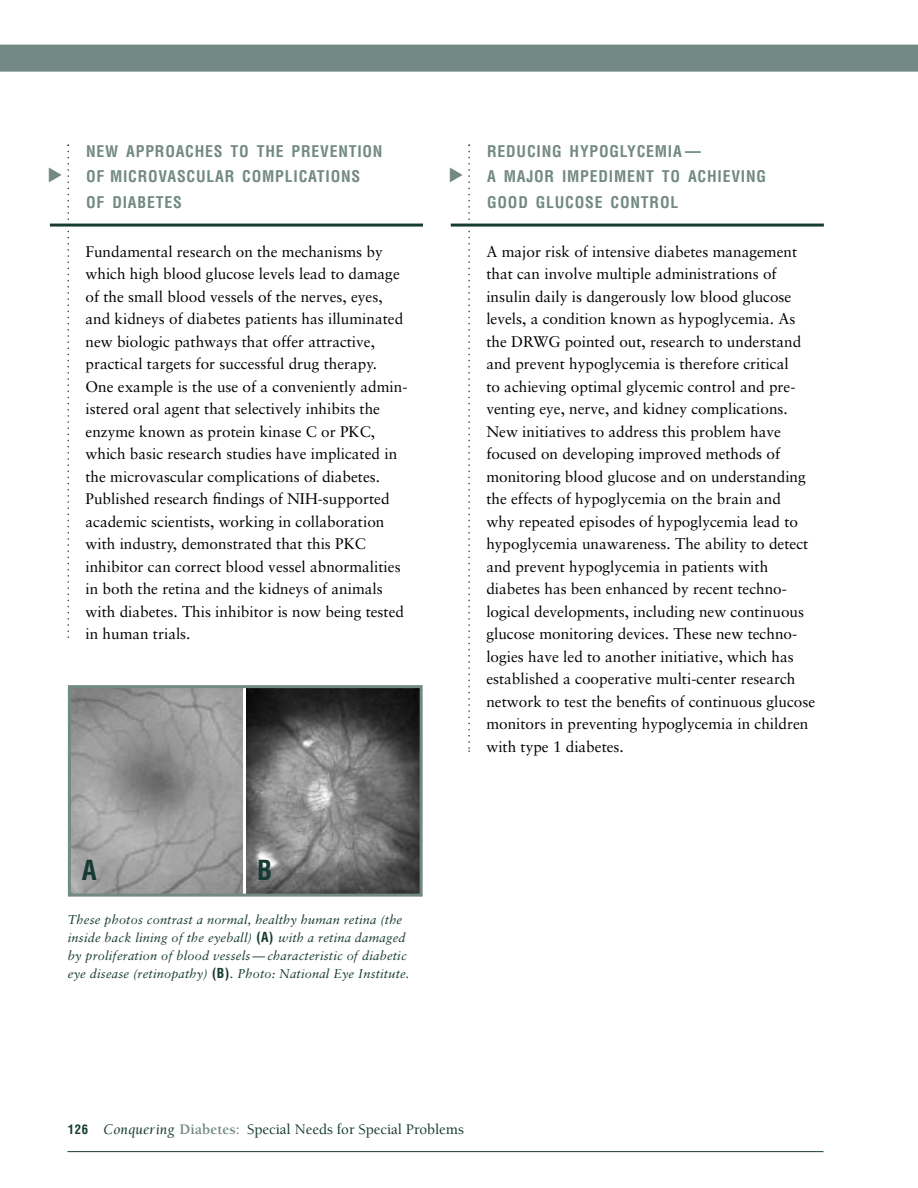
<style>
.page{position:relative;width:918px;height:1188px;background:#fff}
.page>*{position:absolute;margin:0;border:0;box-sizing:border-box;transform-origin:0 0}
.t1{font:700 condensed 27px "Helvetica";color:#163b32}
.t2{font:700 condensed 15.75px/25.5px "Helvetica";letter-spacing:.05em;color:#738984}
.t3{font:15.3px/22.5px "Sabon";color:#000}
.t4{font:500 15px "Berkeley";color:#163b32}
.t5{font:italic 12.75px/18px "Sabon";letter-spacing:.015em;color:#163b32}
.s1{font-family:"Helvetica";font-weight:700;font-style:normal;font-stretch:condensed;font-size:13.5px}
.s2{font-family:"Helvetica";font-weight:700;font-stretch:condensed;font-size:12.75px}
.s3{font-weight:400;font-style:italic}
.s4{font-weight:700;color:#738984}
</style>
<div class="page">
<hr style="left:68px;top:1151px;width:756px;height:1px;background:#163b32">
<div style="left:0;top:45px;width:918px;height:27px;background:#738984"></div>
<hr style="left:451px;top:224px;width:373px;height:3px;background:#163b32">
<hr style="left:50px;top:224px;width:373px;height:3px;background:#163b32">
<img style="left:72px;top:689px;width:347px;height:204px">
<hr style="left:243px;top:687px;width:3px;height:208px;background:#fff">
<div style="left:68px;top:685px;width:355px;height:212px;border:3px solid #738984"></div>
<svg style="left:450px;top:144px;width:20px;height:608px"></svg>
<svg style="left:49px;top:144px;width:20px;height:494px"></svg>
<p class="t2" style="left:86px;top:139px;width:298px">NEW APPROACHES TO THE PREVENTION<br>OF MICROVASCULAR COMPLICATIONS<br>OF DIABETES</p>
<p class="t3" style="left:86px;top:241px;width:323px">Fundamental research on the mechanisms by which high blood glucose levels lead to damage of the small blood vessels of the nerves, eyes, and kidneys of diabetes patients has illuminated new biologic pathways that offer attractive, practical targets for successful drug therapy.<br>One example is the use of a conveniently admin&shy;istered oral agent that selectively inhibits the enzyme known as protein kinase C or PKC, which basic research studies have implicated in the microvascular complications of diabetes.<br>Published research findings of NIH-supported academic scientists, working in collaboration with industry, demonstrated that this PKC inhibitor can correct blood vessel abnormalities in both the retina and the kidneys of animals with diabetes. This inhibitor is now being tested in human trials.</p>
<h1 class="t1" style="left:82px;top:860px;width:17px">A</h1>
<h1 class="t1" style="left:257px;top:860px;width:17px">B</h1>
<p class="t5" style="left:68px;top:911px;width:343px">These photos contrast a normal, healthy human retina (the inside back lining of the eyeball) <span class="s1">(A)</span> with a retina damaged by proliferation of blood vessels — characteristic of diabetic eye disease (retinopathy) <span class="s1">(B)</span>. Photo: National Eye Institute.</p>
<p class="t2" style="left:487px;top:139px;width:280px">REDUCING HYPOGLYCEMIA —<br>A MAJOR IMPEDIMENT TO ACHIEVING<br>GOOD GLUCOSE CONTROL</p>
<p class="t3" style="left:486px;top:241px;width:330px">A major risk of intensive diabetes management that can involve multiple administrations of insulin daily is dangerously low blood glucose levels, a condition known as hypoglycemia. As the DRWG pointed out, research to understand and prevent hypoglycemia is therefore critical<br>to achieving optimal glycemic control and pre&shy;venting eye, nerve, and kidney complications.<br>New initiatives to address this problem have focused on developing improved methods of monitoring blood glucose and on understanding the effects of hypoglycemia on the brain and<br>why repeated episodes of hypoglycemia lead to hypoglycemia unawareness. The ability to detect and prevent hypoglycemia in patients with diabetes has been enhanced by recent techno&shy;logical developments, including new continuous glucose monitoring devices. These new techno&shy;logies have led to another initiative, which has established a cooperative multi-center research network to test the benefits of continuous glucose monitors in preventing hypoglycemia in children with type 1 diabetes.</p>
<p class="t4" style="left:68px;top:1123px;width:398px"><span class="s2">126</span> <span class="s3">Conquering</span> <span class="s4">Diabetes:</span> Special Needs for Special Problems</p>
</div>
